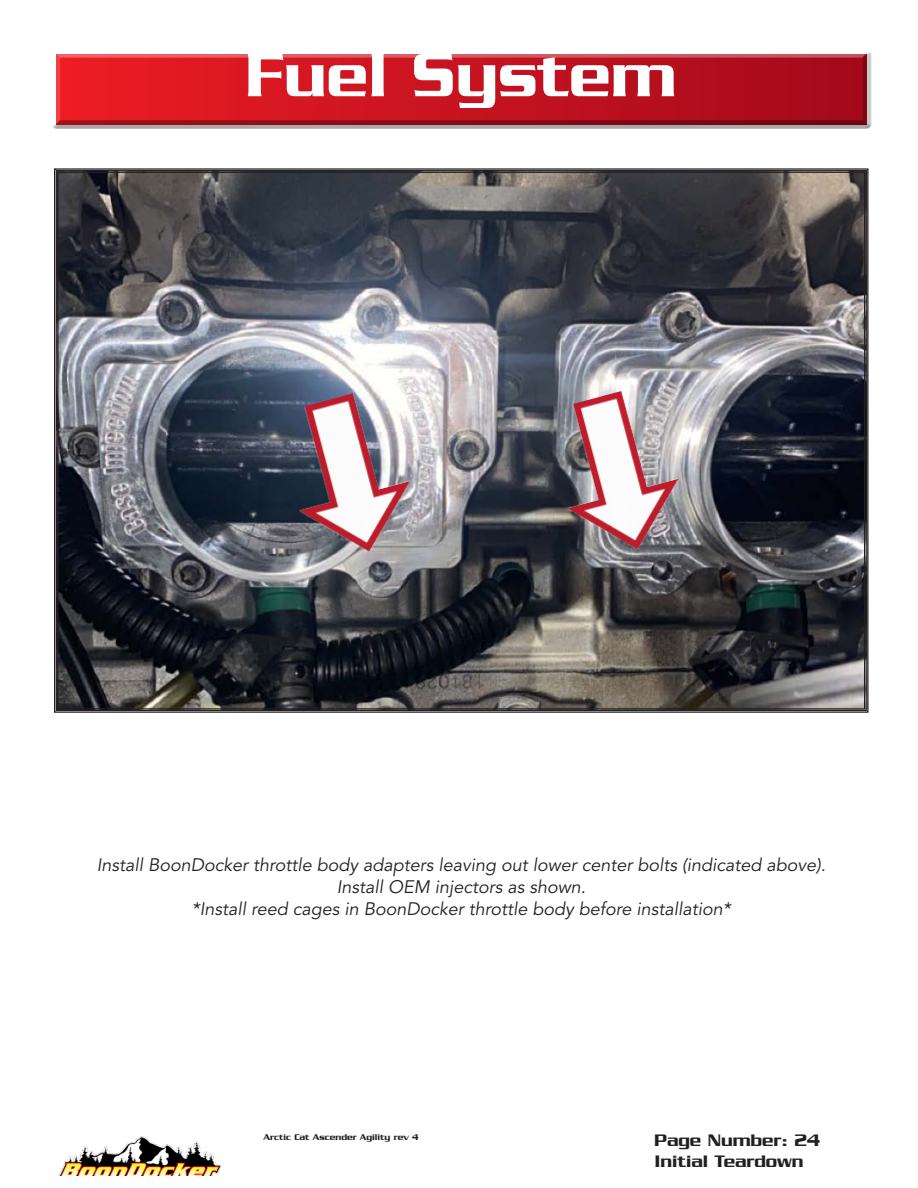
<style>
.page{position:relative;width:918px;height:1188px;background:#fff}
.page>*{position:absolute;margin:0;border:0;box-sizing:border-box;transform-origin:0 0}
.t1{font:500 66px "Serpentine";color:#fff}
.t2{font:italic 18px "Avenir LT Std";color:#231f20}
.t3{font:500 18px/21.6px "Serpentine";color:#231f20}
.t4{font:500 9px "Serpentine";color:#231f20}
</style>
<div class="page">
<img style="left:59px;top:1136px;width:161px;height:39px">
<svg style="left:54px;top:168px;width:815px;height:545px;background:#505258"></svg>
<div style="left:51px;top:51px;width:820px;height:78px;background:#231f20;opacity:.75"></div>
<img style="left:274px;top:385px;width:152px;height:182px">
<img style="left:542px;top:382px;width:153px;height:183px">
<h1 class="t1" style="left:246px;top:38px;width:432px">Fuel System</h1>
<p class="t2" style="left:97px;top:855px;width:731px">Install BoonDocker throttle body adapters leaving out lower center bolts (indicated above).</p>
<p class="t2" style="left:337px;top:876px;width:251px">Install OEM injectors as shown.</p>
<p class="t2" style="left:192px;top:898px;width:541px">*Install reed cages in BoonDocker throttle body before installation*</p>
<p class="t4" style="left:264px;top:1132px;width:156px">Arctic Cat Ascender Agility rev 4</p>
<p class="t3" style="left:654px;top:1129px;width:167px">Page Number: 24<br>Initial Teardown</p>
</div>
